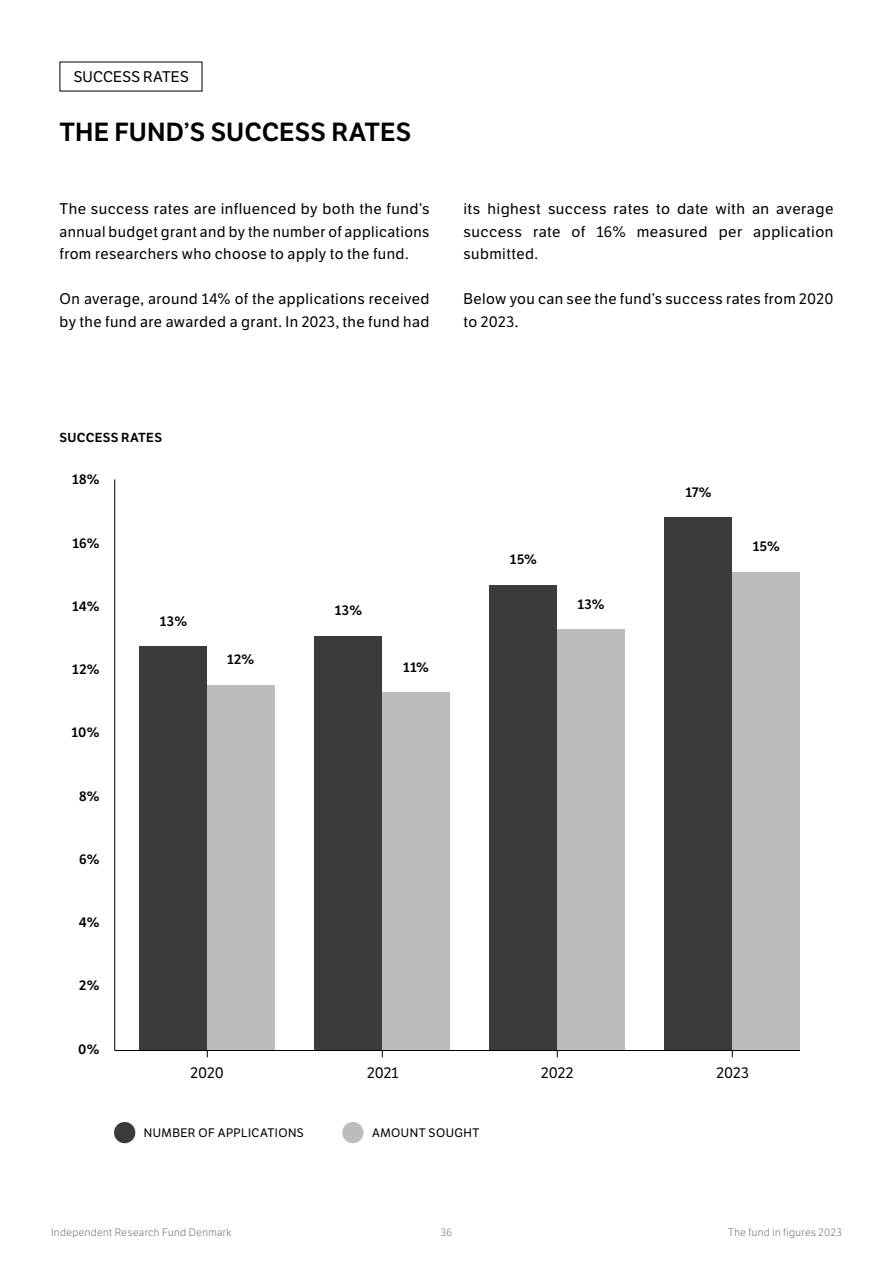
<style>
.page{position:relative;width:893px;height:1263px;background:#fff}
.page>*{position:absolute;margin:0;border:0;box-sizing:border-box;transform-origin:0 0}
.t1{font:600 25.5px "LFT Etica";color:#000}
.t2{font:15px/22.5px "LFT Etica";letter-spacing:.03em;color:#000;text-align:justify}
.t3{font:600 13.5px "LFT Etica";letter-spacing:.035em;color:#000}
.t4{font:600 12.75px "LFT Etica";letter-spacing:.02em;color:#000}
.t5{font:12px "LFT Etica";letter-spacing:.04em;color:#000}
.t6{font:300 10.5px "LFT Etica";letter-spacing:.045em;color:#6f6f6e}
</style>
<div class="page">
<div style="left:114px;top:1122px;width:21px;height:21px;background:#3b3b3a;border-radius:50%"></div>
<div style="left:342px;top:1122px;width:22px;height:21px;background:#bbbcbd;border-radius:50%"></div>
<div style="left:140px;top:646px;width:67px;height:405px;background:#3b3b3a"></div>
<div style="left:207px;top:685px;width:68px;height:366px;background:#bbbcbd"></div>
<div style="left:315px;top:636px;width:67px;height:415px;background:#3b3b3a"></div>
<div style="left:382px;top:693px;width:68px;height:358px;background:#bbbcbd"></div>
<div style="left:490px;top:585px;width:67px;height:466px;background:#3b3b3a"></div>
<div style="left:557px;top:629px;width:68px;height:422px;background:#bbbcbd"></div>
<div style="left:665px;top:518px;width:67px;height:533px;background:#3b3b3a"></div>
<div style="left:732px;top:572px;width:68px;height:479px;background:#bbbcbd"></div>
<hr style="left:114px;top:479px;width:1px;height:572px;background:#000">
<hr style="left:115px;top:1050px;width:685px;height:1px;background:#000">
<p class="t2" style="left:74px;top:66px;width:117px">SUCCESS RATES</p>
<h1 class="t1" style="left:60px;top:117px;width:353px">THE FUND’S SUCCESS RATES</h1>
<p class="t2" style="left:60px;top:198px;width:371px">The success rates are influenced by both the fund’s annual budget grant and by the number of applications from researchers who choose to apply to the fund.</p>
<p class="t2" style="left:60px;top:288px;width:371px">On average, around 14% of the applications received by the fund are awarded a grant. In 2023, the fund had</p>
<p class="t2" style="left:463px;top:198px;width:371px">its highest success rates to date with an average success rate of 16% measured per application submitted.</p>
<p class="t2" style="left:463px;top:288px;width:371px">Below you can see the fund’s success rates from 2020 to 2023.</p>
<p class="t4" style="left:60px;top:430px;width:104px">SUCCESS RATES</p>
<p class="t3" style="left:72px;top:471px;width:29px">18%</p>
<p class="t3" style="left:72px;top:535px;width:29px">16%</p>
<p class="t3" style="left:72px;top:598px;width:29px">14%</p>
<p class="t3" style="left:72px;top:661px;width:29px">12%</p>
<p class="t3" style="left:72px;top:724px;width:29px">10%</p>
<p class="t3" style="left:79px;top:788px;width:22px">8%</p>
<p class="t3" style="left:79px;top:851px;width:22px">6%</p>
<p class="t3" style="left:79px;top:914px;width:22px">4%</p>
<p class="t3" style="left:79px;top:977px;width:22px">2%</p>
<p class="t3" style="left:78px;top:1040px;width:23px">0%</p>
<p class="t3" style="left:160px;top:613px;width:29px">13%</p>
<p class="t3" style="left:227px;top:651px;width:29px">12%</p>
<p class="t3" style="left:335px;top:602px;width:29px">13%</p>
<p class="t3" style="left:403px;top:659px;width:27px">11%</p>
<p class="t3" style="left:510px;top:551px;width:29px">15%</p>
<p class="t3" style="left:577px;top:596px;width:29px">13%</p>
<p class="t3" style="left:685px;top:484px;width:28px">17%</p>
<p class="t3" style="left:753px;top:538px;width:29px">15%</p>
<p class="t2" style="left:191px;top:1062px;width:35px">2020</p>
<p class="t2" style="left:367px;top:1062px;width:33px">2021</p>
<p class="t2" style="left:541px;top:1062px;width:34px">2022</p>
<p class="t2" style="left:716px;top:1062px;width:34px">2023</p>
<p class="t5" style="left:144px;top:1126px;width:162px">NUMBER OF APPLICATIONS</p>
<p class="t5" style="left:372px;top:1126px;width:109px">AMOUNT SOUGHT</p>
<p class="t6" style="left:51px;top:1227px;width:182px">Independent Research Fund Denmark</p>
<p class="t6" style="left:441px;top:1227px;width:13px">36</p>
<p class="t6" style="left:728px;top:1227px;width:115px">The fund in figures 2023</p>
</div>
